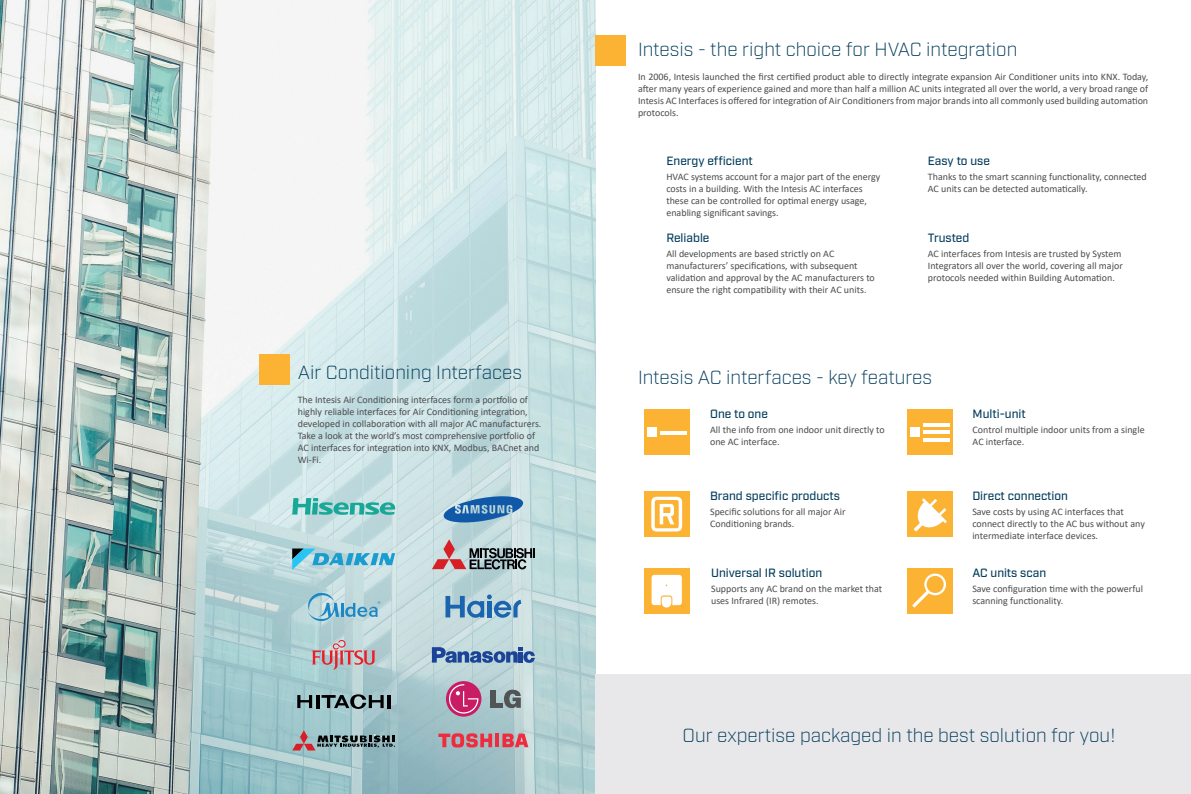
<style>
.page{position:relative;width:1191px;height:794px;background:#fff}
.page>*{position:absolute;margin:0;border:0;box-sizing:border-box;transform-origin:0 0}
.t1{font:300 19px "Industry";color:#033c5b}
.t2{font:500 12px "Industry";color:#033c5b}
.t3{font:10px/12px "Calibri";color:#4b4c4d}
</style>
<div class="page">
<img style="left:0;top:0;width:595px;height:794px">
<div style="left:595px;top:675px;width:596px;height:119px;background:#e8e8ea"></div>
<div style="left:595px;top:36px;width:31px;height:30px;background:#fcb232"></div>
<div style="left:644px;top:410px;width:45px;height:45px;background:#fcb232"></div>
<div style="left:907px;top:410px;width:45px;height:45px;background:#fcb232"></div>
<div style="left:644px;top:491px;width:45px;height:46px;background:#fcb232"></div>
<div style="left:907px;top:491px;width:45px;height:46px;background:#fcb232"></div>
<div style="left:644px;top:568px;width:45px;height:46px;background:#fcb232"></div>
<div style="left:907px;top:568px;width:45px;height:46px;background:#fcb232"></div>
<svg style="left:912px;top:573px;width:34px;height:34px"></svg>
<svg style="left:651px;top:575px;width:31px;height:32px"></svg>
<div style="left:910px;top:427px;width:10px;height:10px;background:#fff"></div>
<hr style="left:923px;top:431px;width:27px;height:3px;background:#fff">
<hr style="left:923px;top:423px;width:27px;height:3px;background:#fff">
<hr style="left:923px;top:438px;width:27px;height:3px;background:#fff">
<div style="left:647px;top:427px;width:10px;height:10px;background:#fff"></div>
<hr style="left:660px;top:431px;width:26px;height:3px;background:#fff">
<svg style="left:651px;top:497px;width:31px;height:34px"></svg>
<svg style="left:913px;top:498px;width:34px;height:33px"></svg>
<div style="left:259px;top:354px;width:30px;height:30px;background:#fcb232"></div>
<svg style="left:297px;top:694px;width:93px;height:15px"></svg>
<svg style="left:438px;top:733px;width:54px;height:14px"></svg>
<svg style="left:502px;top:733px;width:26px;height:14px"></svg>
<hr style="left:495px;top:733px;width:4px;height:14px;background:#ee2c3d">
<svg style="left:292px;top:730px;width:103px;height:20px;background:#7e8b90"></svg>
<div style="left:490px;top:690px;width:5px;height:17px;background:#515455"></div>
<svg style="left:495px;top:689px;width:26px;height:19px"></svg>
<svg style="left:446px;top:681px;width:35px;height:35px"></svg>
<svg style="left:449px;top:684px;width:29px;height:29px"></svg>
<svg style="left:307px;top:591px;width:73px;height:30px;background:#9dc7d6"></svg>
<svg style="left:445px;top:594px;width:76px;height:24px;background:#7ca8c9"></svg>
<svg style="left:292px;top:498px;width:103px;height:17px;background:#71c4bd"></svg>
<svg style="left:443px;top:494px;width:80px;height:30px;background:#6e9dc4"></svg>
<svg style="left:312px;top:640px;width:64px;height:30px;background:#c0aaaf"></svg>
<svg style="left:432px;top:647px;width:103px;height:16px;background:#6889b7"></svg>
<svg style="left:292px;top:548px;width:103px;height:22px;background:#84c3d6"></svg>
<svg style="left:432px;top:539px;width:103px;height:30px;background:#9c989b"></svg>
<p class="t1" style="left:298px;top:361px;width:226px">Air Conditioning Interfaces</p>
<p class="t3" style="left:298px;top:394px;width:245px">The Intesis Air Conditioning interfaces form a portfolio of highly reliable interfaces for Air Conditioning integration, developed in collaboration with all major AC manufacturers.<br>Take a look at the world’s most comprehensive portfolio of AC interfaces for integration into KNX, Modbus, BACnet and Wi-Fi.</p>
<p class="t1" style="left:638px;top:38px;width:381px">Intesis - the right choice for HVAC integration</p>
<p class="t3" style="left:638px;top:71px;width:512px;text-align:justify">In 2006, Intesis launched the fi rst certified product able to directly integrate expansion Air Conditioner units into KNX. Today, after many years of experience gained and more than half a million AC units integrated all over the world, a very broad range of Intesis AC Interfaces is offered for integration of Air Conditioners from major brands into all commonly used building automation protocols.</p>
<p class="t2" style="left:666px;top:154px;width:88px">Energy efficient</p>
<p class="t3" style="left:666px;top:170px;width:216px">HVAC systems account for a major part of the energy costs in a building. With the Intesis AC interfaces these can be controlled for optimal energy usage, enabling significant savings.</p>
<p class="t2" style="left:666px;top:231px;width:45px">Reliable</p>
<p class="t3" style="left:666px;top:247px;width:210px">All developments are based strictly on AC manufacturers’ specifications, with subsequent validation and approval by the AC manufacturers to ensure the right compatibility with their AC units.</p>
<p class="t2" style="left:928px;top:154px;width:64px">Easy to use</p>
<p class="t3" style="left:928px;top:170px;width:220px">Thanks to the smart scanning functionality, connected<br>AC units can be detected automatically.</p>
<p class="t2" style="left:928px;top:231px;width:43px">Trusted</p>
<p class="t3" style="left:928px;top:247px;width:196px">AC interfaces from Intesis are trusted by System<br>Integrators all over the world, covering all major protocols needed within Building Automation.</p>
<p class="t1" style="left:638px;top:366px;width:296px">Intesis AC interfaces - key features</p>
<p class="t2" style="left:710px;top:407px;width:59px">One to one</p>
<p class="t3" style="left:710px;top:424px;width:176px">All the info from one indoor unit directly to one AC interface.</p>
<p class="t2" style="left:710px;top:489px;width:131px">Brand specific products</p>
<p class="t3" style="left:710px;top:505px;width:137px">Specific solutions for all major Air<br>Conditioning brands.</p>
<p class="t2" style="left:711px;top:566px;width:113px">Universal IR solution</p>
<p class="t3" style="left:711px;top:582px;width:172px">Supports any AC brand on the market that uses Infrared (IR) remotes.</p>
<p class="t2" style="left:972px;top:407px;width:55px">Multi-unit</p>
<p class="t3" style="left:972px;top:424px;width:173px">Control multiple indoor units from a single<br>AC interface.</p>
<p class="t2" style="left:972px;top:489px;width:97px">Direct connection</p>
<p class="t3" style="left:972px;top:505px;width:174px">Save costs by using AC interfaces that connect directly to the AC bus without any intermediate interface devices.</p>
<p class="t2" style="left:972px;top:566px;width:75px">AC units scan</p>
<p class="t3" style="left:972px;top:582px;width:172px">Save configuration time with the powerful scanning functionality.</p>
<p class="t1" style="left:682px;top:724px;width:435px">Our expertise packaged in the best solution for you!</p>
</div>
